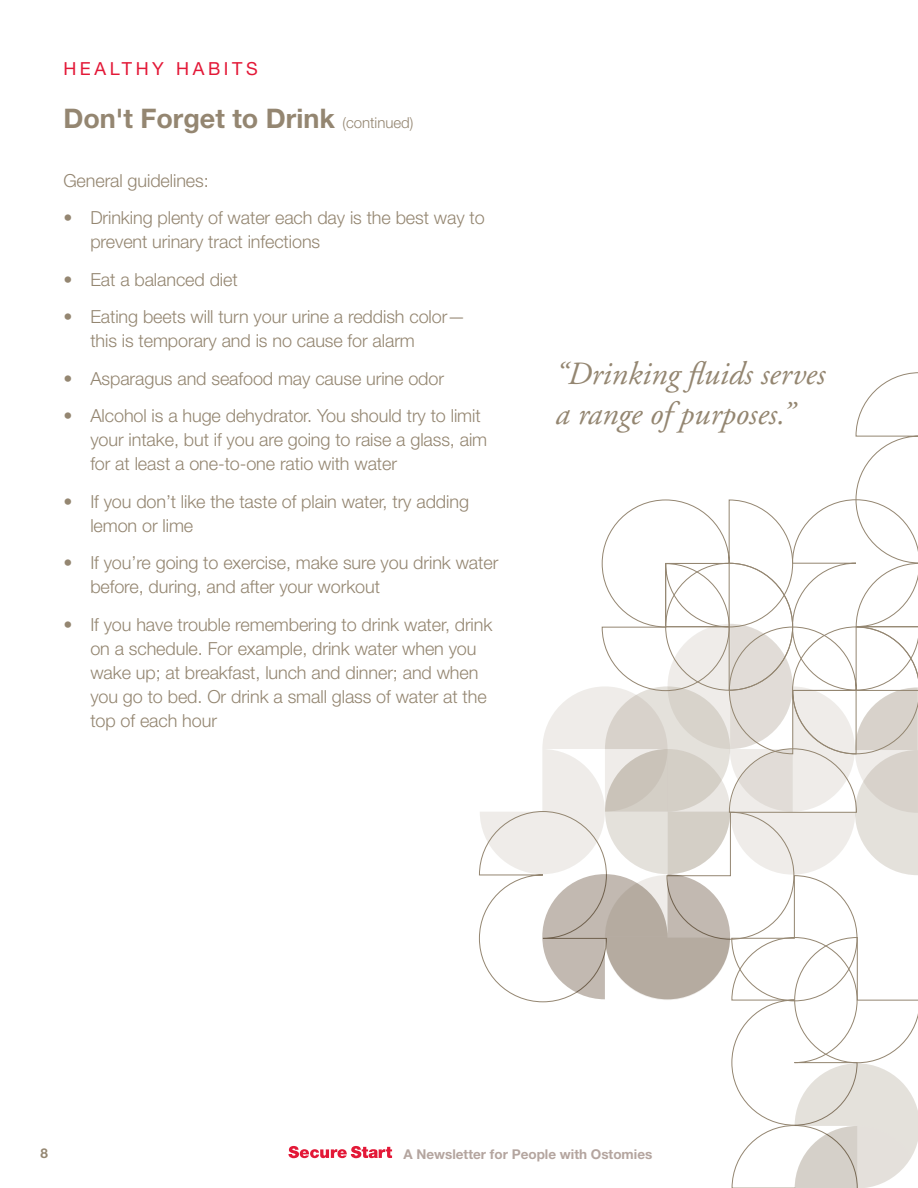
<style>
.page{position:relative;width:918px;height:1188px;background:#fff}
.page>*{position:absolute;margin:0;border:0;box-sizing:border-box;transform-origin:0 0}
.t1{font:italic 32.4px/40.5px "Adobe Garamond";color:#948671}
.t2{font:700 27px "Helvetica Neue LT Std";color:#948671}
.t3{font:300 18px/24px "Helvetica Neue LT Std";letter-spacing:-.005em;color:#948671}
.t4{font:18px "Helvetica Neue LT Std";letter-spacing:.2em;color:#e31837}
.t5{font:700 13.5px "Helvetica Neue LT Std";color:#b4a59f}
.t6{font:700 13.5px "Helvetica Neue LT Std";color:#948671}
.s1{font-weight:300;font-size:15px}
.s2{font-family:"Helvetica Neue";font-stretch:condensed}
</style>
<div class="page">
<svg style="left:288px;top:1146px;width:104px;height:12px"></svg>
<svg style="left:479px;top:372px;width:439px;height:816px"></svg>
<p class="t4" style="left:63px;top:58px;width:196px">HEALTHY HABITS</p>
<h2 class="t2" style="left:63px;top:101px;width:352px">Don't Forget to Drink <span class="s1">(continued)</span></h2>
<p class="t3" style="left:63px;top:168px;width:147px">General guidelines:</p>
<p class="t3" style="left:90px;top:206px;width:396px;text-indent:-27px"><span class="s2">•</span> Drinking plenty of water each day is the best way to prevent urinary tract infections</p>
<p class="t3" style="left:63px;top:267px;width:176px"><span class="s2">•</span> Eat a balanced diet</p>
<p class="t3" style="left:90px;top:305px;width:377px;text-indent:-27px"><span class="s2">•</span> Eating beets will turn your urine a reddish color— this is temporary and is no cause for alarm</p>
<p class="t3" style="left:63px;top:366px;width:382px"><span class="s2">•</span> Asparagus and seafood may cause urine odor</p>
<p class="t3" style="left:90px;top:404px;width:398px;text-indent:-27px"><span class="s2">•</span> Alcohol is a huge dehydrator. You should try to limit your intake, but if you are going to raise a glass, aim for at least a one-to-one ratio with water</p>
<p class="t3" style="left:90px;top:489px;width:380px;text-indent:-27px"><span class="s2">•</span> If you don’t like the taste of plain water, try adding lemon or lime</p>
<p class="t3" style="left:90px;top:551px;width:410px;text-indent:-27px"><span class="s2">•</span> If you’re going to exercise, make sure you drink water before, during, and after your workout</p>
<p class="t3" style="left:90px;top:612px;width:404px;text-indent:-27px"><span class="s2">•</span> If you have trouble remembering to drink water, drink on a schedule. For example, drink water when you wake up; at breakfast, lunch and dinner; and when you go to bed. Or drink a small glass of water at the top of each hour</p>
<h1 class="t1" style="left:555px;top:354px;width:271px">“Drinking fluids serves a range of purposes.”</h1>
<p class="t6" style="left:40px;top:1145px;width:9px">8</p>
<p class="t5" style="left:403px;top:1146px;width:250px">A Newsletter for People with Ostomies</p>
</div>
